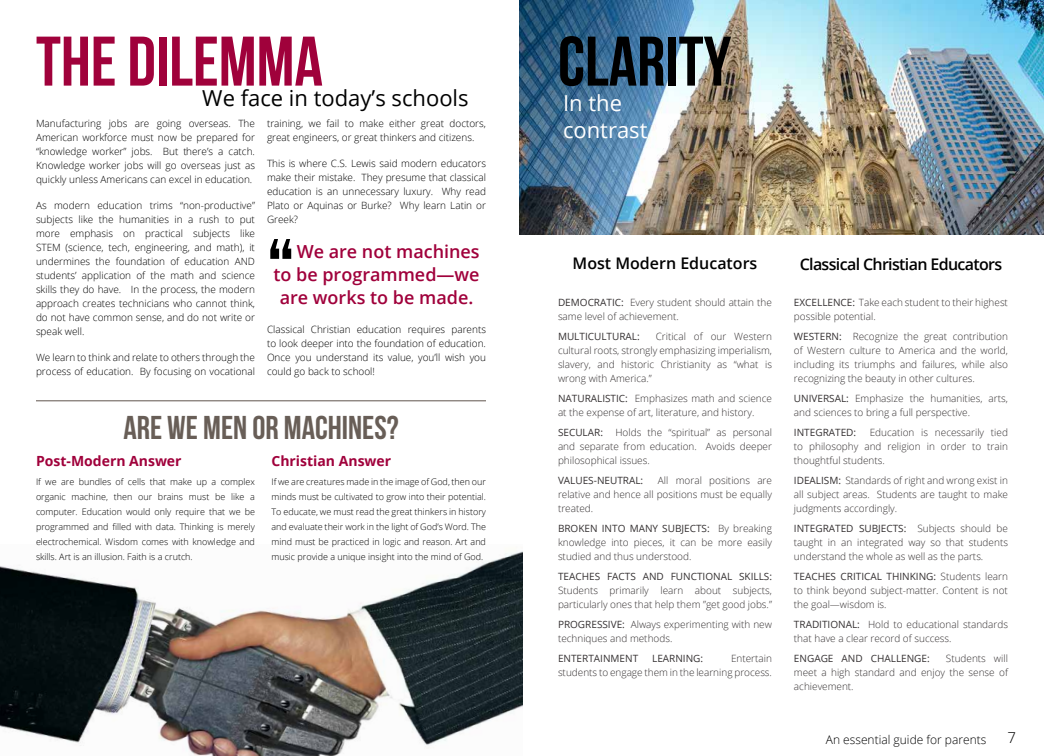
<style>
.page{position:relative;width:1044px;height:756px;background:#fff}
.page>*{position:absolute;margin:0;border:0;box-sizing:border-box;transform-origin:0 0}
.t1{font:96.3px "Bebas Neue";color:#000;scale:.86 1}
.t2{font:70px "Bebas Neue";color:#a0013b}
.t3{font:70px "Bebas Neue";color:#000}
.t4{font:33px "Bebas Neue";color:#685e57}
.t5{font:22px "Open Sans";color:#000}
.t6{font:22px/26.4px "Open Sans";color:#fff}
.t7{font:600 18px "Open Sans";color:#a0013b}
.t8{font:600 16px "Open Sans";letter-spacing:-.04em;color:#000}
.t9{font:600 16px "Open Sans";color:#000}
.t10{font:300 15px "Open Sans";color:#000}
.t11{font:700 14px "Open Sans";color:#a0013b}
.t12{font:300 12px "Open Sans";color:#000}
.t13{font:300 10px/14px "Open Sans";color:#353132;text-align:justify}
.t14{font:300 10px/14px "Open Sans";color:#000;text-align:justify}
.t15{font:10px "Open Sans";color:#353132}
.t16{font:300 9px/15px "Open Sans";color:#000;text-align:justify}
.s1{font-weight:400}
</style>
<div class="page">
<img style="left:0;top:551px;width:523px;height:205px">
<img style="left:520px;top:0;width:524px;height:235px">
<hr style="left:36px;top:400px;width:450px;height:1px;background:#60544d">
<h2 class="t2" style="left:36px;top:23px;width:288px">THE DILEMMA</h2>
<h3 class="t5" style="left:202px;top:83px;width:268px">We face in today’s schools</h3>
<p class="t14" style="left:36px;top:116px;width:221px">Manufacturing jobs are going overseas. The American workforce must now be prepared for “knowledge worker” jobs. But there’s a catch.<br>Knowledge worker jobs will go overseas just as quickly unless Americans can excel in education.</p>
<p class="t14" style="left:36px;top:198px;width:221px">As modern education trims “non-productive” subjects like the humanities in a rush to put more emphasis on practical subjects like STEM (science, tech, engineering, and math), it undermines the foundation of education AND students’ application of the math and science skills they do have. In the process, the modern approach creates technicians who cannot think, do not have common sense, and do not write or speak well.</p>
<p class="t14" style="left:36px;top:350px;width:221px">We learn to think and relate to others through the process of education. By focusing on vocational</p>
<p class="t14" style="left:267px;top:116px;width:221px">training, we fail to make either great doctors, great engineers, or great thinkers and citizens.</p>
<p class="t14" style="left:267px;top:156px;width:221px">This is where C.S. Lewis said modern educators make their mistake. They presume that classical education is an unnecessary luxury. Why read Plato or Aquinas or Burke? Why learn Latin or Greek?</p>
<h3 class="t7" style="left:297px;top:239px;width:185px">We are not machines</h3>
<h3 class="t7" style="left:273px;top:262px;width:208px">to be programmed—we</h3>
<h3 class="t7" style="left:280px;top:285px;width:195px">are works to be made.</h3>
<p class="t14" style="left:267px;top:322px;width:221px">Classical Christian education requires parents to look deeper into the foundation of education.<br>Once you understand its value, you’ll wish you could go back to school!</p>
<h3 class="t4" style="left:123px;top:410px;width:277px">ARE WE MEN OR MACHINES?</h3>
<p class="t16" style="left:36px;top:474px;width:221px">If we are bundles of cells that make up a complex organic machine, then our brains must be like a computer. Education would only require that we be programmed and filled with data. Thinking is merely electrochemical. Wisdom comes with knowledge and skills. Art is an illusion. Faith is a crutch.</p>
<h1 class="t1" style="left:267px;top:220px;width:34px">“</h1>
<h3 class="t11" style="left:36px;top:451px;width:147px">Post-Modern Answer</h3>
<h3 class="t11" style="left:271px;top:451px;width:121px">Christian Answer</h3>
<p class="t16" style="left:271px;top:474px;width:216px">If we are creatures made in the image of God, then our minds must be cultivated to grow into their potential.<br>To educate, we must read the great thinkers in history and evaluate their work in the light of God’s Word. The mind must be practiced in logic and reason. Art and music provide a unique insight into the mind of God.</p>
<h2 class="t3" style="left:558px;top:23px;width:175px">CLARITY</h2>
<h3 class="t6" style="left:563px;top:89px;width:86px">In the contrast</h3>
<h3 class="t9" style="left:573px;top:252px;width:186px">Most Modern Educators</h3>
<h3 class="t8" style="left:800px;top:253px;width:204px">Classical Christian Educators</h3>
<p class="t13" style="left:794px;top:295px;width:216px"><span class="s1">EXCELLENCE:</span> Take each student to their highest possible potential.</p>
<p class="t13" style="left:794px;top:329px;width:216px"><span class="s1">WESTERN:</span> Recognize the great contribution of Western culture to America and the world, including its triumphs and failures, while also recognizing the beauty in other cultures.</p>
<p class="t13" style="left:794px;top:391px;width:216px"><span class="s1">UNIVERSAL:</span> Emphasize the humanities, arts, and sciences to bring a full perspective.</p>
<p class="t15" style="left:794px;top:425px;width:64px">INTEGRATED:</p>
<p class="t13" style="left:558px;top:295px;width:216px"><span class="s1">DEMOCRATIC:</span> Every student should attain the same level of achievement.</p>
<p class="t15" style="left:558px;top:329px;width:83px">MULTICULTURAL:</p>
<p class="t13" style="left:558px;top:329px;width:216px;text-indent:98px">Critical of our Western cultural roots, strongly emphasizing imperialism, slavery, and historic Christianity as “what is wrong with America.”</p>
<p class="t13" style="left:558px;top:391px;width:216px"><span class="s1">NATURALISTIC:</span> Emphasizes math and science at the expense of art, literature, and history.</p>
<p class="t13" style="left:558px;top:425px;width:216px"><span class="s1">SECULAR:</span> Holds the “spiritual” as personal and separate from education. Avoids deeper philosophical issues.</p>
<p class="t15" style="left:558px;top:473px;width:87px">VALUES-NEUTRAL:</p>
<p class="t13" style="left:794px;top:425px;width:216px;text-indent:76px">Education is necessarily tied to philosophy and religion in order to train thoughtful students.</p>
<p class="t13" style="left:794px;top:473px;width:216px"><span class="s1">IDEALISM:</span> Standards of right and wrong exist in all subject areas. Students are taught to make judgments accordingly.</p>
<p class="t13" style="left:794px;top:521px;width:216px"><span class="s1">INTEGRATED SUBJECTS:</span> Subjects should be taught in an integrated way so that students understand the whole as well as the parts.</p>
<p class="t13" style="left:794px;top:569px;width:216px"><span class="s1">TEACHES CRITICAL THINKING:</span> Students learn to think beyond subject-matter. Content is not the goal—wisdom is.</p>
<p class="t13" style="left:794px;top:617px;width:216px"><span class="s1">TRADITIONAL:</span> Hold to educational standards that have a clear record of success.</p>
<p class="t15" style="left:794px;top:651px;width:137px">ENGAGE AND CHALLENGE:</p>
<p class="t13" style="left:558px;top:473px;width:216px;text-indent:100px">All moral positions are relative and hence all positions must be equally treated.</p>
<p class="t13" style="left:558px;top:521px;width:216px"><span class="s1">BROKEN INTO MANY SUBJECTS:</span> By breaking knowledge into pieces, it can be more easily studied and thus understood.</p>
<p class="t15" style="left:558px;top:569px;width:216px">TEACHES FACTS AND FUNCTIONAL SKILLS:</p>
<p class="t13" style="left:558px;top:583px;width:216px">Students primarily learn about subjects, particularly ones that help them ”get good jobs.”</p>
<p class="t13" style="left:558px;top:617px;width:216px"><span class="s1">PROGRESSIVE:</span> Always experimenting with new techniques and methods.</p>
<p class="t15" style="left:558px;top:651px;width:82px">ENTERTAINMENT</p>
<p class="t15" style="left:652px;top:651px;width:53px">LEARNING:</p>
<p class="t13" style="left:794px;top:651px;width:216px;text-indent:152px">Students will meet a high standard and enjoy the sense of achievement.</p>
<p class="t13" style="left:558px;top:651px;width:216px;text-align:right">Entertain<br>students to engage them in the learning process.</p>
<p class="t12" style="left:826px;top:731px;width:162px">An essential guide for parents</p>
<h3 class="t10" style="left:1008px;top:727px;width:10px">7</h3>
</div>
